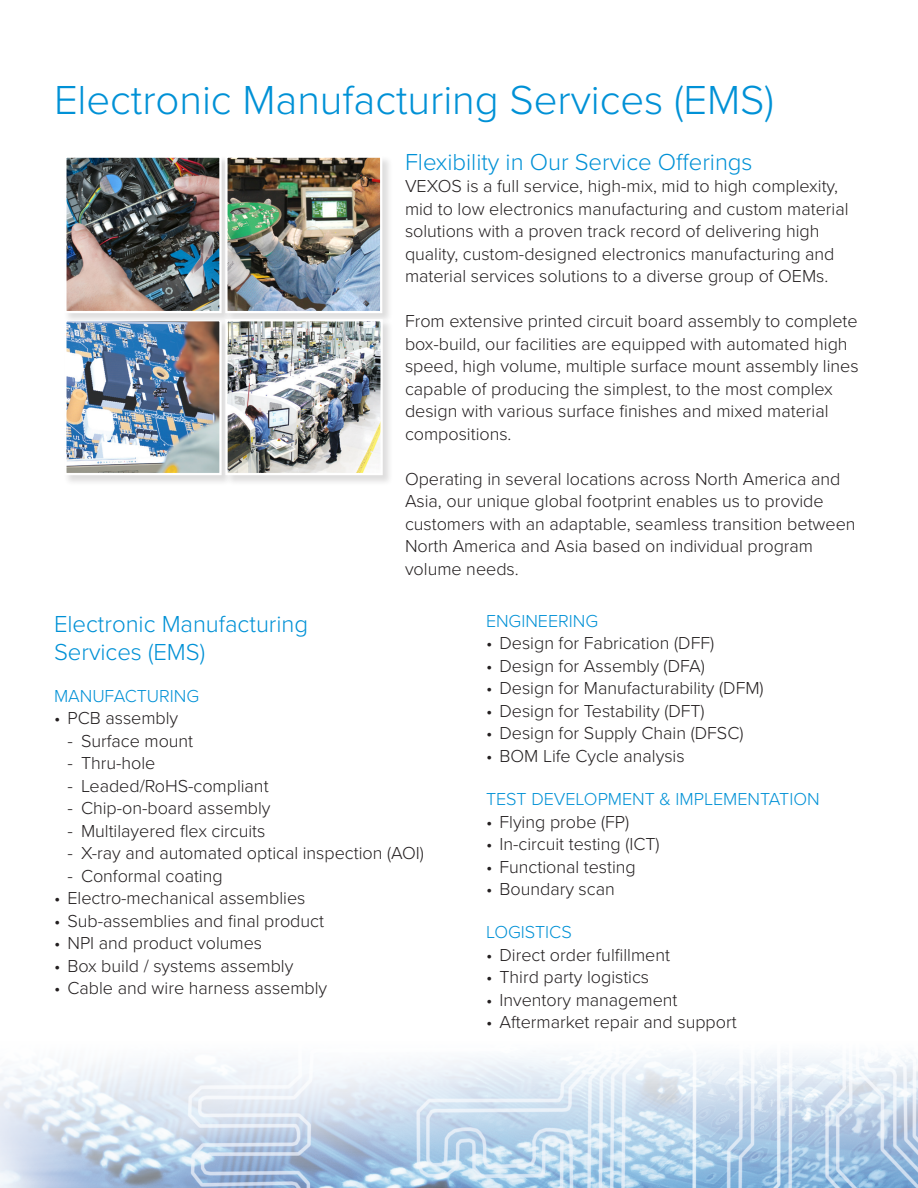
<style>
.page{position:relative;width:918px;height:1188px;background:#fff}
.page>*{position:absolute;margin:0;border:0;box-sizing:border-box;transform-origin:0 0}
.t1{font:300 42px "Proxima Nova";color:#0091d6}
.t2{font:300 24px/28.8px "Proxima Nova";color:#0091d6}
.Body_Copy{font:300 18px/22.5px "Proxima Nova";color:#231f20}
.Bullets{font:300 18px "Proxima Nova";color:#231f20}
.Subhead{font:300 18px "Proxima Nova";color:#0091d6}
</style>
<div class="page">
<div style="left:64px;top:318px;width:168px;height:168px;background:#231f20;opacity:.15"></div>
<img style="left:67px;top:324px;width:152px;height:148px">
<div style="left:64px;top:319px;width:158px;height:156px;border:2px solid #fff"></div>
<img style="left:0;top:1055px;width:918px;height:133px">
<div style="left:64px;top:155px;width:168px;height:169px;background:#231f20;opacity:.15"></div>
<img style="left:67px;top:159px;width:152px;height:151px">
<div style="left:64px;top:156px;width:158px;height:157px;border:2px solid #fff"></div>
<div style="left:225px;top:155px;width:168px;height:169px;background:#231f20;opacity:.15"></div>
<img style="left:228px;top:159px;width:151px;height:151px">
<div style="left:225px;top:156px;width:157px;height:157px;border:2px solid #fff"></div>
<div style="left:225px;top:318px;width:168px;height:168px;background:#231f20;opacity:.15"></div>
<img style="left:228px;top:322px;width:152px;height:150px">
<div style="left:225px;top:319px;width:158px;height:156px;border:2px solid #fff"></div>
<p class="t1" style="left:54px;top:69px;width:722px">Electronic Manufacturing Services (EMS)</p>
<p class="t2" style="left:405px;top:146px;width:349px">Flexibility in Our Service Offerings</p>
<p class="Body_Copy" style="left:405px;top:174px;width:445px">VEXOS is a full service, high-mix, mid to high complexity, mid to low electronics manufacturing and custom material solutions with a proven track record of delivering high quality, custom-designed electronics manufacturing and material services solutions to a diverse group of OEMs.</p>
<p class="Body_Copy" style="left:405px;top:309px;width:455px">From extensive printed circuit board assembly to complete box-build, our facilities are equipped with automated high speed, high volume, multiple surface mount assembly lines capable of producing the simplest, to the most complex design with various surface finishes and mixed material compositions.</p>
<p class="Body_Copy" style="left:405px;top:467px;width:452px">Operating in several locations across North America and Asia, our unique global footprint enables us to provide customers with an adaptable, seamless transition between North America and Asia based on individual program volume needs.</p>
<p class="t2" style="left:54px;top:608px;width:256px">Electronic Manufacturing<br>Services (EMS)</p>
<p class="Subhead" style="left:54px;top:682px;width:147px">MANUFACTURING</p>
<p class="Bullets" style="left:54px;top:705px;width:126px">• PCB assembly</p>
<p class="Bullets" style="left:68px;top:727px;width:127px">- Surface mount</p>
<p class="Bullets" style="left:68px;top:750px;width:89px">- Thru-hole</p>
<p class="Bullets" style="left:68px;top:772px;width:203px">- Leaded/RoHS-compliant</p>
<p class="Bullets" style="left:68px;top:795px;width:205px">- Chip-on-board assembly</p>
<p class="Bullets" style="left:68px;top:817px;width:199px">- Multilayered flex circuits</p>
<p class="Bullets" style="left:68px;top:840px;width:358px">- X-ray and automated optical inspection (AOI)</p>
<p class="Bullets" style="left:68px;top:862px;width:157px">- Conformal coating</p>
<p class="Bullets" style="left:54px;top:885px;width:253px">• Electro-mechanical assemblies</p>
<p class="Bullets" style="left:54px;top:907px;width:272px">• Sub-assemblies and final product</p>
<p class="Bullets" style="left:54px;top:930px;width:210px">• NPI and product volumes</p>
<p class="Bullets" style="left:54px;top:952px;width:241px">• Box build / systems assembly</p>
<p class="Bullets" style="left:54px;top:975px;width:275px">• Cable and wire harness assembly</p>
<p class="Subhead" style="left:486px;top:607px;width:114px">ENGINEERING</p>
<p class="Bullets" style="left:486px;top:630px;width:230px">• Design for Fabrication (DFF)</p>
<p class="Bullets" style="left:486px;top:652px;width:220px">• Design for Assembly (DFA)</p>
<p class="Bullets" style="left:486px;top:675px;width:279px">• Design for Manufacturability (DFM)</p>
<p class="Bullets" style="left:486px;top:697px;width:220px">• Design for Testability (DFT)</p>
<p class="Bullets" style="left:486px;top:720px;width:259px">• Design for Supply Chain (DFSC)</p>
<p class="Bullets" style="left:486px;top:742px;width:200px">• BOM Life Cycle analysis</p>
<p class="Subhead" style="left:486px;top:786px;width:335px">TEST DEVELOPMENT &amp; IMPLEMENTATION</p>
<p class="Bullets" style="left:486px;top:808px;width:145px">• Flying probe (FP)</p>
<p class="Bullets" style="left:486px;top:831px;width:175px">• In-circuit testing (ICT)</p>
<p class="Bullets" style="left:486px;top:853px;width:151px">• Functional testing</p>
<p class="Bullets" style="left:486px;top:876px;width:130px">• Boundary scan</p>
<p class="Subhead" style="left:486px;top:919px;width:87px">LOGISTICS</p>
<p class="Bullets" style="left:486px;top:941px;width:185px">• Direct order fulfillment</p>
<p class="Bullets" style="left:486px;top:964px;width:165px">• Third party logistics</p>
<p class="Bullets" style="left:486px;top:986px;width:193px">• Inventory management</p>
<p class="Bullets" style="left:486px;top:1009px;width:252px">• Aftermarket repair and support</p>
</div>
